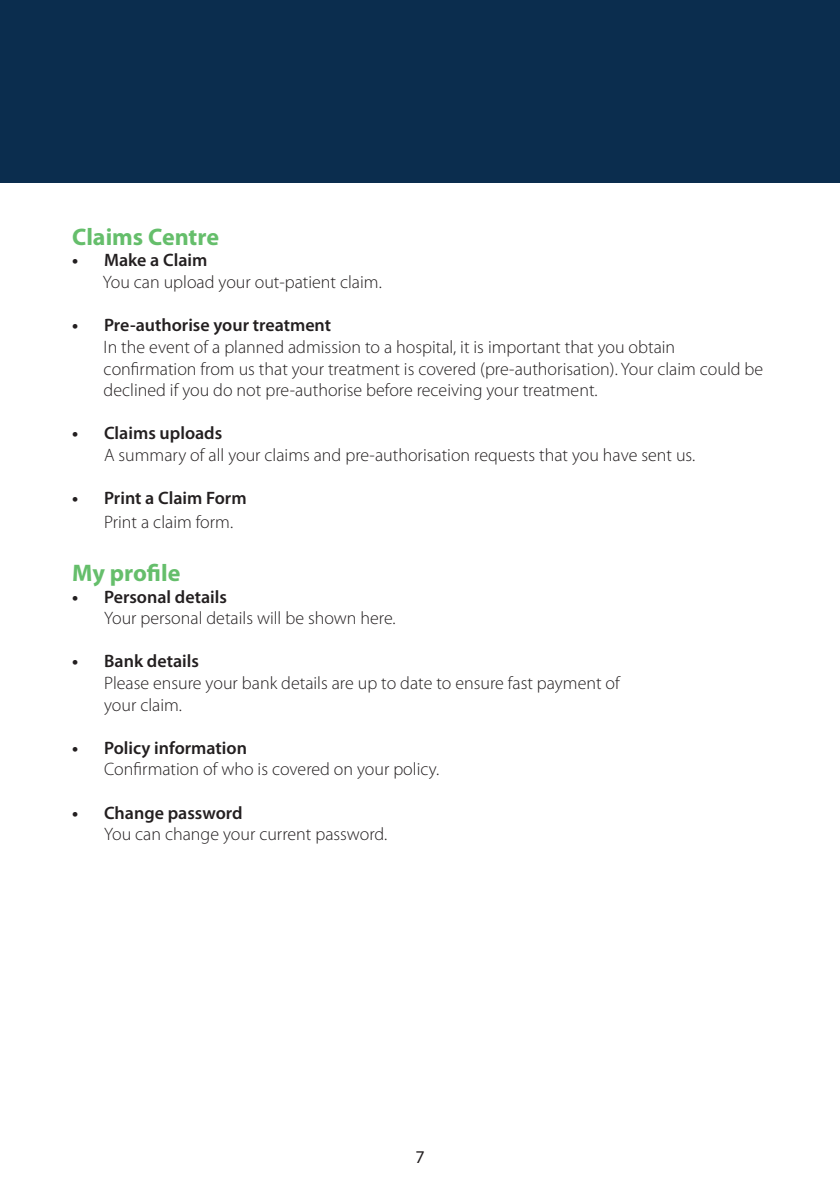
<style>
.page{position:relative;width:840px;height:1191px;background:#fff}
.page>*{position:absolute;margin:0;border:0;box-sizing:border-box;transform-origin:0 0}
.t1{font:700 24px "Myriad Pro";color:#65be6b}
.t2{font:300 18px/21.6px "Myriad Pro";color:#231f20}
.t3{font:18px "Myriad Pro";color:#231f20}
.s1{font-weight:700}
.s2{font-weight:600}
</style>
<div class="page">
<div style="left:0;top:0;width:839px;height:183px;background:#0b2d4e"></div>
<h1 class="t1" style="left:72px;top:223px;width:148px">Claims Centre</h1>
<p class="t2" style="left:103px;top:250px;width:280px;text-indent:-31px"><span class="s1">•</span> <span class="s2">Make a Claim<br></span>You can upload your out-patient claim.</p>
<p class="t2" style="left:104px;top:315px;width:660px;text-indent:-32px"><span class="s1">•</span> <span class="s2">Pre-authorise your treatment<br></span>In the event of a planned admission to a hospital, it is important that you obtain confirmation from us that your treatment is covered (pre-authorisation). Your claim could be declined if you do not pre-authorise before receiving your treatment.</p>
<p class="t2" style="left:104px;top:423px;width:592px;text-indent:-32px"><span class="s1">•</span> <span class="s2">Claims uploads<br></span>A summary of all your claims and pre-authorisation requests that you have sent us.</p>
<p class="t2" style="left:104px;top:486px;width:144px;line-height:24px;text-indent:-32px"><span class="s1">•</span> <span class="s2">Print a Claim Form<br></span>Print a claim form.</p>
<h1 class="t1" style="left:72px;top:559px;width:110px">My profile</h1>
<p class="t2" style="left:104px;top:586px;width:293px;text-indent:-32px"><span class="s1">•</span> <span class="s2">Personal details<br></span>Your personal details will be shown here.</p>
<p class="t2" style="left:104px;top:651px;width:517px;text-indent:-32px"><span class="s1">•</span> <span class="s2">Bank details<br></span>Please ensure your bank details are up to date to ensure fast payment of your claim.</p>
<p class="t2" style="left:104px;top:737px;width:336px;text-indent:-32px"><span class="s1">•</span> <span class="s2">Policy information<br></span>Confirmation of who is covered on your policy.</p>
<p class="t2" style="left:104px;top:802px;width:284px;text-indent:-32px"><span class="s1">•</span> <span class="s2">Change password<br></span>You can change your current password.</p>
<p class="t3" style="left:415px;top:1146px;width:11px">7</p>
</div>
